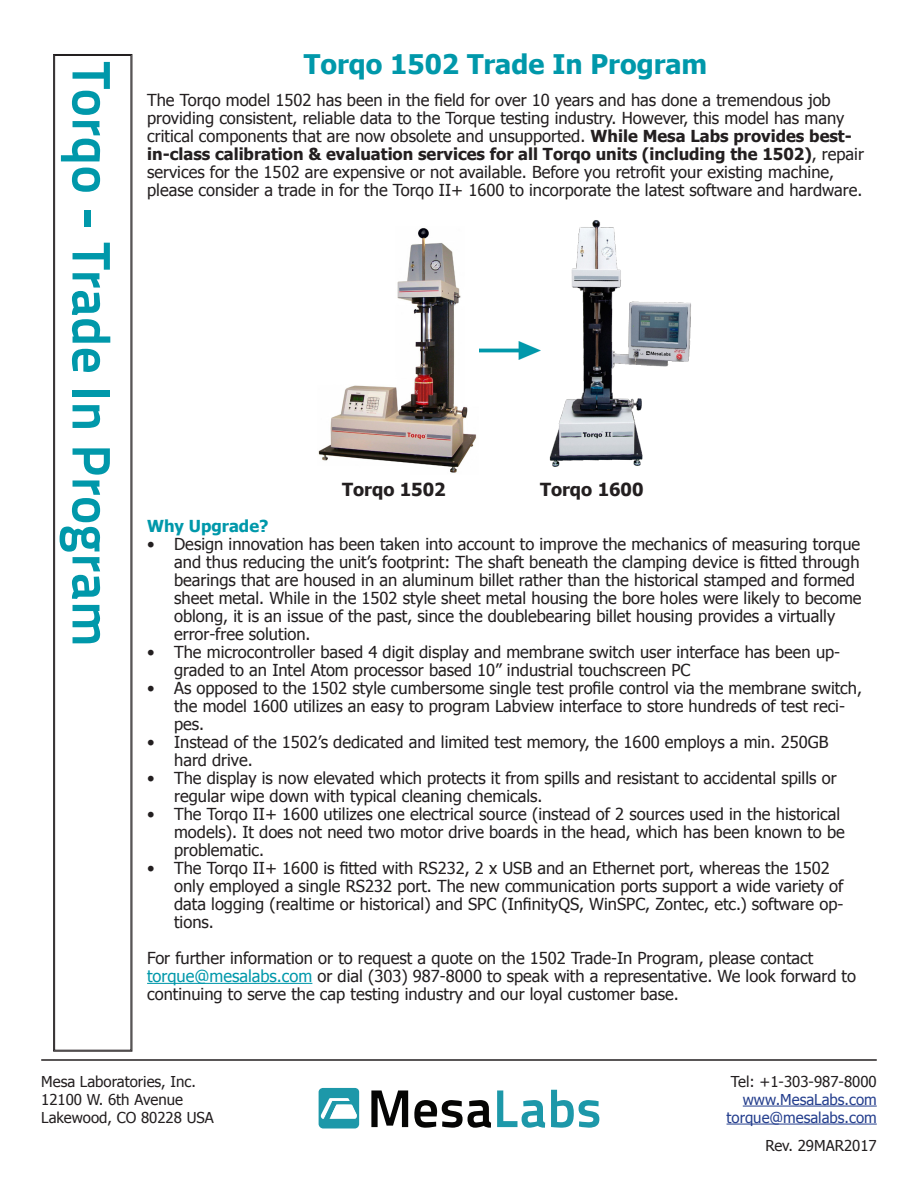
<style>
.page{position:relative;width:918px;height:1188px;background:#fff}
.page>*{position:absolute;margin:0;border:0;box-sizing:border-box;transform-origin:0 0}
.t1{font:700 54px "Titillium Text 22 L";color:#0098aa}
.t2{font:700 27px "Tahoma";color:#0098aa}
.t3{font:700 18px "Tahoma";color:#231f20}
.t4{font:16.5px/18px "Tahoma";color:#231f20}
.t5{font:700 16.5px "Tahoma";color:#0098aa}
.t6{font:15px "Tahoma";color:#231f20}
.t7{font:15px "Tahoma";color:#253f8e}
.s1{font-weight:700}
.s2{color:#0098aa}
</style>
<div class="page">
<hr style="left:41px;top:1059px;width:836px;height:2px;background:#231f20">
<hr style="left:743px;top:1106px;width:134px;height:1px;background:#253f8e">
<hr style="left:727px;top:1124px;width:150px;height:1px;background:#253f8e">
<hr style="left:147px;top:983px;width:165px;height:1px;background:#0098aa">
<div style="left:319px;top:1088px;width:40px;height:40px;background:#1d98a9;border-radius:4px"></div>
<svg style="left:321px;top:1098px;width:36px;height:21px"></svg>
<svg style="left:371px;top:1090px;width:37px;height:37px"></svg>
<svg style="left:414px;top:1100px;width:77px;height:28px"></svg>
<svg style="left:497px;top:1090px;width:48px;height:38px"></svg>
<svg style="left:551px;top:1090px;width:48px;height:38px"></svg>
<svg style="left:53px;top:54px;width:80px;height:998px"></svg>
<img style="left:550px;top:220px;width:141px;height:247px">
<img style="left:318px;top:228px;width:159px;height:245px">
<img style="left:480px;top:341px;width:61px;height:19px">
<p class="t1" style="left:133px;top:62px;width:586px;rotate:90deg">Torqo - Trade In Program</p>
<p class="t2" style="left:304px;top:45px;width:405px">Torqo 1502 Trade In Program</p>
<p class="t4" style="left:147px;top:90px;width:718px">The Torqo model 1502 has been in the field for over 10 years and has done a tremendous job providing consistent, reliable data to the Torque testing industry. However, this model has many critical components that are now obsolete and unsupported. <span class="s1">While Mesa Labs provides best&shy;in-class calibration &amp; evaluation services for all Torqo units (including the 1502)</span>, repair services for the 1502 are expensive or not available. Before you retrofit your existing machine, please consider a trade in for the Torqo II+ 1600 to incorporate the latest software and hardware.</p>
<p class="t3" style="left:342px;top:477px;width:105px">Torqo 1502</p>
<p class="t3" style="left:540px;top:477px;width:105px">Torqo 1600</p>
<p class="t5" style="left:147px;top:514px;width:123px">Why Upgrade?</p>
<p class="t4" style="left:174px;top:534px;width:689px;text-indent:-27px">• Design innovation has been taken into account to improve the mechanics of measuring torque and thus reducing the unit’s footprint: The shaft beneath the clamping device is fitted through bearings that are housed in an aluminum billet rather than the historical stamped and formed sheet metal. While in the 1502 style sheet metal housing the bore holes were likely to become oblong, it is an issue of the past, since the doublebearing billet housing provides a virtually error-free solution.</p>
<p class="t4" style="left:174px;top:642px;width:668px;text-indent:-27px">• The microcontroller based 4 digit display and membrane switch user interface has been up&shy;graded to an Intel Atom processor based 10” industrial touchscreen PC</p>
<p class="t4" style="left:174px;top:678px;width:690px;text-indent:-27px">• As opposed to the 1502 style cumbersome single test profile control via the membrane switch, the model 1600 utilizes an easy to program Labview interface to store hundreds of test reci&shy;pes.</p>
<p class="t4" style="left:174px;top:732px;width:656px;text-indent:-27px">• Instead of the 1502’s dedicated and limited test memory, the 1600 employs a min. 250GB hard drive.</p>
<p class="t4" style="left:174px;top:768px;width:664px;text-indent:-27px">• The display is now elevated which protects it from spills and resistant to accidental spills or regular wipe down with typical cleaning chemicals.</p>
<p class="t4" style="left:174px;top:804px;width:672px;text-indent:-27px">• The Torqo II+ 1600 utilizes one electrical source (instead of 2 sources used in the historical models). It does not need two motor drive boards in the head, which has been known to be problematic.</p>
<p class="t4" style="left:174px;top:858px;width:671px;text-indent:-27px">• The Torqo II+ 1600 is fitted with RS232, 2 x USB and an Ethernet port, whereas the 1502 only employed a single RS232 port. The new communication ports support a wide variety of data logging (realtime or historical) and SPC (InfinityQS, WinSPC, Zontec, etc.) software op&shy;tions.</p>
<p class="t4" style="left:147px;top:948px;width:710px">For further information or to request a quote on the 1502 Trade-In Program, please contact <span class="s2">torque@mesalabs.com</span> or dial (303) 987-8000 to speak with a representative. We look forward to continuing to serve the cap testing industry and our loyal customer base.</p>
<p class="t6" style="left:41px;top:1071px;width:156px">Mesa Laboratories, Inc.</p>
<p class="t6" style="left:41px;top:1089px;width:143px">12100 W. 6th Avenue</p>
<p class="t6" style="left:41px;top:1107px;width:174px">Lakewood, CO 80228 USA</p>
<p class="t6" style="left:731px;top:1071px;width:147px">Tel: +1-303-987-8000</p>
<p class="t7" style="left:743px;top:1089px;width:136px">www.MesaLabs.com</p>
<p class="t7" style="left:727px;top:1107px;width:152px">torque@mesalabs.com</p>
<p class="t6" style="left:765px;top:1136px;width:113px">Rev. 29MAR2017</p>
</div>
